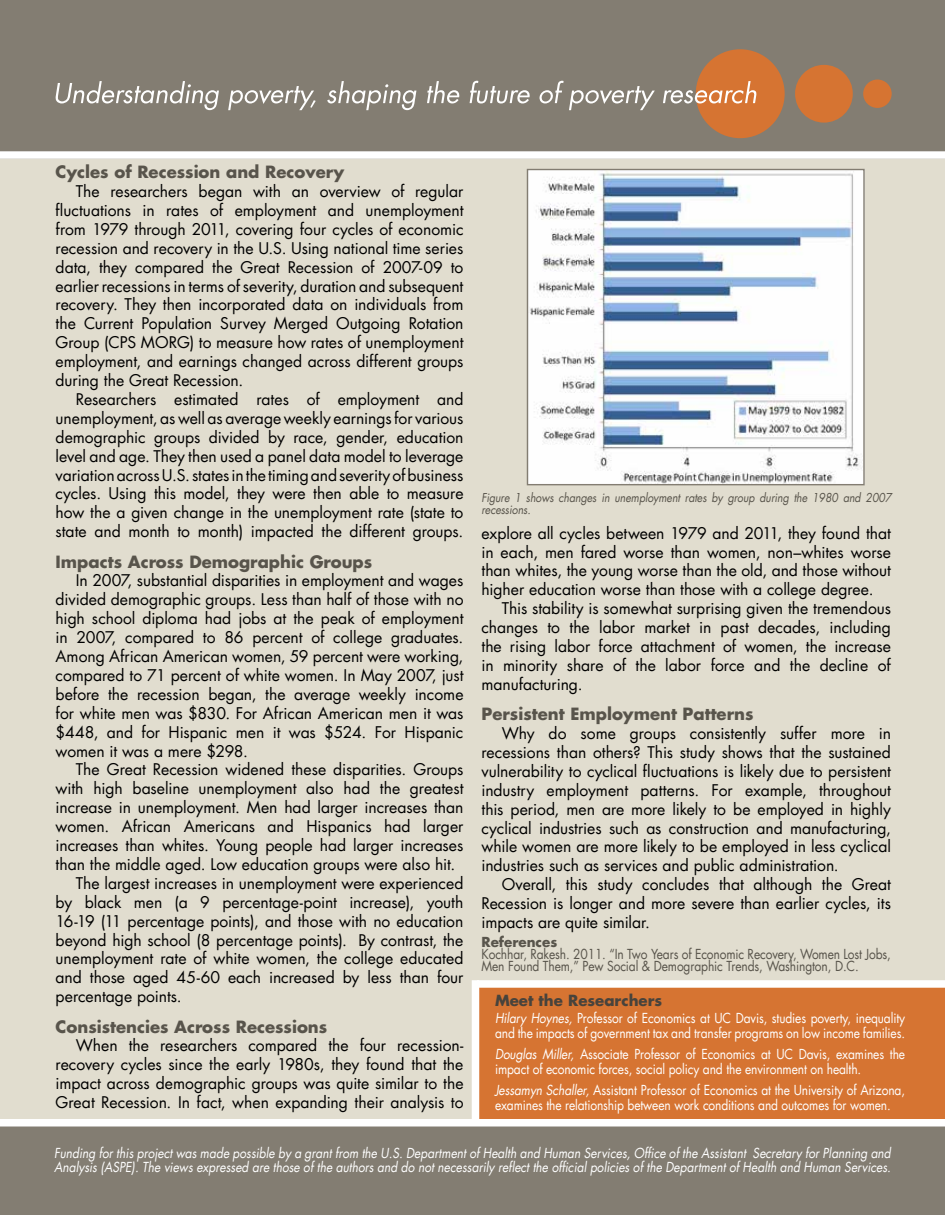
<style>
.page{position:relative;width:945px;height:1215px;background:#fff}
.page>*{position:absolute;margin:0;border:0;box-sizing:border-box;transform-origin:0 0}
.t1{font:700 16.5px "Futura UC Davis";color:#58544b}
.t2{font:15.75px/18.9px "Futura UC Davis";color:#000;text-align:justify}
.t3{font:700 15px "Futura UC Davis";color:#48433c}
.t4{font:13.5px/15px "Futura UC Davis";letter-spacing:-.01em;color:#fff;scale:.89 1}
.t5{font:italic 13.5px/13.5px "Futura UC Davis";color:#fff;scale:.89 1}
.t6{font:13.5px/12px "Futura UC Davis";letter-spacing:-.01em;color:#58544b;scale:.89 1}
.t7{font:700 13.5px "Futura UC Davis";color:#58544b}
.t8{font:italic 12px/12px "Futura UC Davis";letter-spacing:-.01em;color:#58544b;scale:.89 1}
.s1{font-style:italic}
</style>
<div class="page">
<div style="left:0;top:151px;width:945px;height:1064px;background:#e1ddcf"></div>
<div style="left:0;top:0;width:945px;height:159px;background:#837d72"></div>
<div style="left:696px;top:49px;width:89px;height:89px;background:#d67432;border-radius:50%"></div>
<div style="left:795px;top:65px;width:58px;height:58px;background:#d67432;border-radius:50%"></div>
<div style="left:863px;top:80px;width:29px;height:28px;background:#d67432;border-radius:50%"></div>
<svg style="left:55px;top:81px;width:702px;height:29px"></svg>
<div style="left:0;top:151px;width:945px;height:8px;background:#fff"></div>
<div style="left:0;top:1124px;width:945px;height:91px;background:#837d72"></div>
<div style="left:476px;top:984px;width:469px;height:139px;background:#d67432"></div>
<div style="left:477px;top:980px;width:468px;height:8px;background:#fff"></div>
<div style="left:0;top:1119px;width:945px;height:8px;background:#fff"></div>
<div style="left:472px;top:980px;width:7px;height:139px;background:#fff"></div>
<img style="left:529px;top:171px;width:334px;height:312px">
<div style="left:527px;top:169px;width:338px;height:316px;border:1px solid #837d72"></div>
<p class="t1" style="left:56px;top:161px;width:290px">Cycles of Recession and Recovery</p>
<p class="t2" style="left:56px;top:182px;width:409px;text-indent:20px">The researchers began with an overview of regular fluctuations in rates of employment and unemployment from 1979 through 2011, covering four cycles of economic recession and recovery in the U.S. Using national time series data, they compared the Great Recession of 2007-09 to earlier recessions in terms of severity, duration and subsequent recovery. They then incorporated data on individuals from the Current Population Survey Merged Outgoing Rotation Group (CPS MORG) to measure how rates of unemployment employment, and earnings changed across different groups during the Great Recession.</p>
<p class="t2" style="left:56px;top:390px;width:409px;text-indent:20px">Researchers estimated rates of employment and unemployment, as well as average weekly earnings for various demographic groups divided by race, gender, education level and age. They then used a panel data model to leverage variation across U.S. states in the timing and severity of business cycles. Using this model, they were then able to measure how the a given change in the unemployment rate (state to state and month to month) impacted the different groups.</p>
<p class="t1" style="left:56px;top:550px;width:318px">Impacts Across Demographic Groups</p>
<p class="t2" style="left:56px;top:571px;width:409px;text-indent:20px">In 2007, substantial disparities in employment and wages divided demographic groups. Less than half of those with no high school diploma had jobs at the peak of employment in 2007, compared to 86 percent of college graduates.<br>Among African American women, 59 percent were working, compared to 71 percent of white women. In May 2007, just before the recession began, the average weekly income for white men was $830. For African American men it was $448, and for Hispanic men it was $524. For Hispanic women it was a mere $298.</p>
<p class="t2" style="left:76px;top:760px;width:389px">The Great Recession widened these disparities. Groups</p>
<p class="t2" style="left:56px;top:779px;width:409px">with high baseline unemployment also had the greatest</p>
<p class="t2" style="left:56px;top:798px;width:409px">increase in unemployment. Men had larger increases than</p>
<p class="t2" style="left:56px;top:817px;width:409px">women. African Americans and Hispanics had larger</p>
<p class="t2" style="left:56px;top:836px;width:409px">increases than whites. Young people had larger increases</p>
<p class="t2" style="left:56px;top:855px;width:401px">than the middle aged. Low education groups were also hit.</p>
<p class="t2" style="left:76px;top:874px;width:389px">The largest increases in unemployment were experienced</p>
<p class="t2" style="left:56px;top:893px;width:409px">by black men (a 9 percentage-point increase), youth</p>
<p class="t2" style="left:56px;top:912px;width:409px">16-19 (11 percentage points), and those with no education</p>
<p class="t2" style="left:56px;top:930px;width:409px">beyond high school (8 percentage points). By contrast, the</p>
<p class="t2" style="left:56px;top:949px;width:409px">unemployment rate of white women, the college educated</p>
<p class="t2" style="left:56px;top:968px;width:409px">and those aged 45-60 each increased by less than four</p>
<p class="t2" style="left:56px;top:987px;width:128px">percentage points.</p>
<p class="t1" style="left:56px;top:1015px;width:273px">Consistencies Across Recessions</p>
<p class="t2" style="left:56px;top:1036px;width:409px;text-indent:20px">When the researchers compared the four recession&shy;recovery cycles since the early 1980s, they found that the impact across demographic groups was quite similar to the Great Recession. In fact, when expanding their analysis to</p>
<p class="t8" style="left:482px;top:492px;width:462px">Figure 1 shows changes in unemployment rates by group during the 1980 and 2007 recessions.</p>
<p class="t2" style="left:482px;top:524px;width:411px">explore all cycles between 1979 and 2011, they found that in each, men fared worse than women, non–whites worse than whites, the young worse than the old, and those without higher education worse than those with a college degree.</p>
<p class="t2" style="left:482px;top:599px;width:411px;text-indent:20px">This stability is somewhat surprising given the tremendous changes to the labor market in past decades, including the rising labor force attachment of women, the increase in minority share of the labor force and the decline of manufacturing.</p>
<p class="t1" style="left:482px;top:703px;width:274px">Persistent Employment Patterns</p>
<p class="t2" style="left:481px;top:724px;width:411px;text-indent:20px">Why do some groups consistently suffer more in recessions than others? This study shows that the sustained vulnerability to cyclical fluctuations is likely due to persistent industry employment patterns. For example, throughout this period, men are more likely to be employed in highly cyclical industries such as construction and manufacturing, while women are more likely to be employed in less cyclical industries such as services and public administration.</p>
<p class="t2" style="left:481px;top:875px;width:411px;text-indent:20px">Overall, this study concludes that although the Great Recession is longer and more severe than earlier cycles, its impacts are quite similar.</p>
<p class="t7" style="left:482px;top:933px;width:77px">References</p>
<p class="t6" style="left:482px;top:948px;width:462px">Kochhar, Rakesh. 2011. “In Two Years of Economic Recovery, Women Lost Jobs,<br>Men Found Them,” Pew Social &amp; Demographic Trends, Washington, D.C.</p>
<p class="t3" style="left:495px;top:991px;width:169px">Meet the Researchers</p>
<p class="t4" style="left:495px;top:1011px;width:462px"><span class="s1">Hilary Hoynes,</span> Professor of Economics at UC Davis, studies poverty, inequality and the impacts of government tax and transfer programs on low income families.</p>
<p class="t4" style="left:495px;top:1047px;width:462px"><span class="s1">Douglas Miller,</span> Associate Professor of Economics at UC Davis, examines the impact of economic forces, social policy and the environment on health.</p>
<p class="t4" style="left:495px;top:1083px;width:462px"><span class="s1">Jessamyn Schaller,</span> Assistant Professor of Economics at the University of Arizona, examines the relationship between work conditions and outcomes for women.</p>
<p class="t5" style="left:54px;top:1147px;width:942px">Funding for this project was made possible by a grant from the U.S. Department of Health and Human Services, Office of the Assistant Secretary for Planning and<br>Analysis (ASPE). The views expressed are those of the authors and do not necessarily reflect the official policies of the Department of Health and Human Services.</p>
</div>
